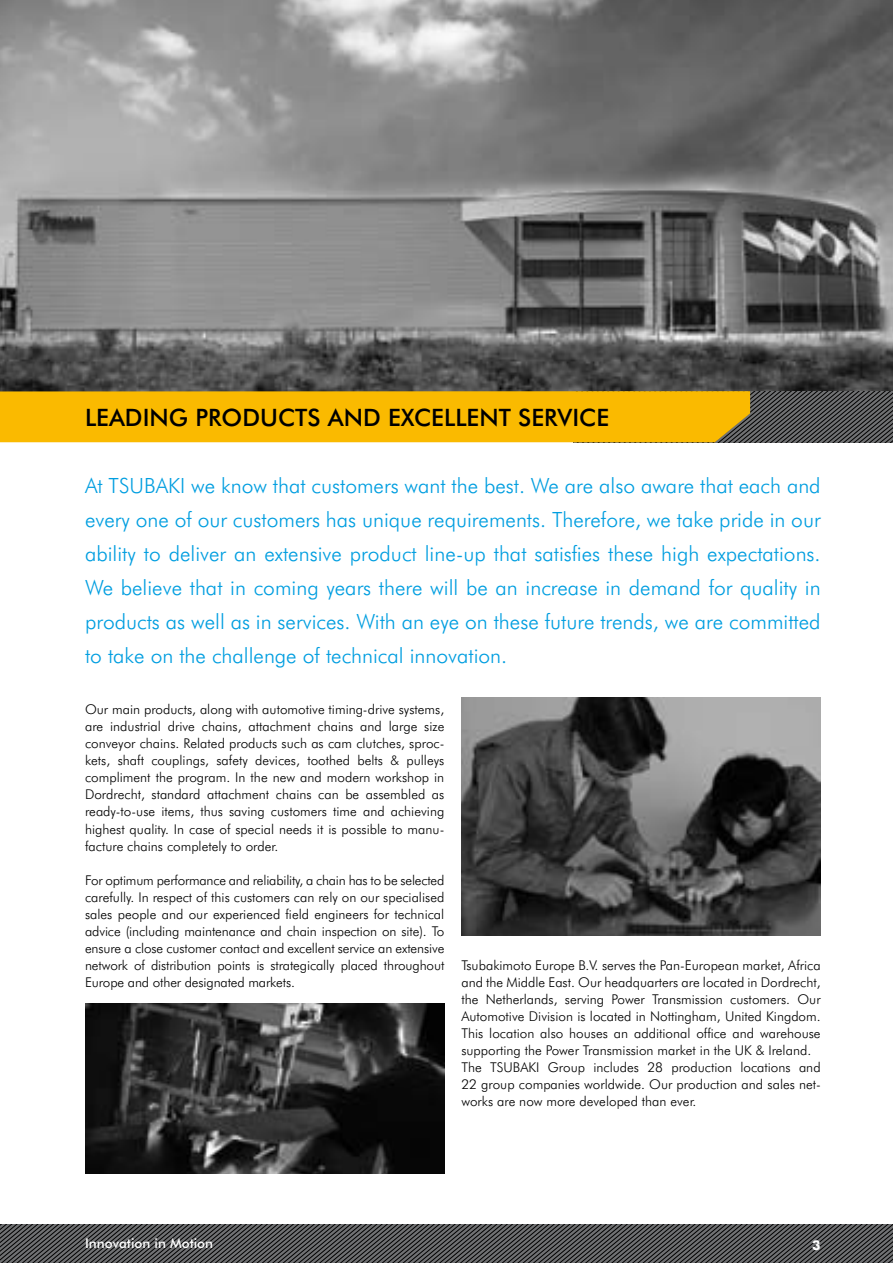
<style>
.page{position:relative;width:893px;height:1263px;background:#fff}
.page>*{position:absolute;margin:0;border:0;box-sizing:border-box;transform-origin:0 0}
.t1{font:500 24px "Futura BT";color:#000}
.t2{font:300 21px/34px "Futura BT";color:#009ee0;text-align:justify}
.t3{font:300 13.5px/17px "Futura BT";color:#000}
.t4{font:500 13.5px "Futura BT";color:#fff}
.t5{font:700 13.5px "Futura BT";color:#fff}
</style>
<div class="page">
<svg style="left:0;top:1225px;width:893px;height:38px;background:#4e4e50"></svg>
<img style="left:85px;top:1003px;width:359px;height:171px">
<img style="left:0;top:0;width:893px;height:391px">
<svg style="left:0;top:391px;width:893px;height:51px;background:#dba60e"></svg>
<img style="left:461px;top:697px;width:360px;height:238px">
<h1 class="t1" style="left:85px;top:403px;width:526px">LEADI NG PRODUCTS AND EXCELLENT SERVICE</h1>
<p class="t2" style="left:85px;top:469px;width:737px">At TSUBAKI we know that customers want the best. We are also aware that each and every one of our customers has unique requirements. Therefore, we take pride in our ability to deliver an extensive product line-up that satisfies these high expectations.<br>We believe that in coming years there will be an increase in demand for quality in products as well as in services. With an eye on these future trends, we are committed to take on the challenge of technical innovation.</p>
<p class="t3" style="left:85px;top:701px;width:361px">Our main products, along with automotive timing-drive systems, are industrial drive chains, attachment chains and large size conveyor chains. Related products such as cam clutches, sproc&shy;kets, shaft couplings, safety devices, toothed belts &amp; pulleys compliment the program. In the new and modern workshop in Dordrecht, standard attachment chains can be assembled as ready-to-use items, thus saving customers time and achieving highest quality. In case of special needs it is possible to manu&shy;facture chains completely to order.</p>
<p class="t3" style="left:85px;top:871px;width:361px;text-align:justify">For optimum performance and reliability, a chain has to be selected carefully. In respect of this customers can rely on our specialised sales people and our experienced field engineers for technical advice (including maintenance and chain inspection on site). To ensure a close customer contact and excellent service an extensive network of distribution points is strategically placed throughout Europe and other designated markets.</p>
<p class="t3" style="left:461px;top:956px;width:361px">Tsubakimoto Europe B.V. serves the Pan-European market, Africa and the Middle East. Our headquarters are located in Dordrecht, the Netherlands, serving Power Transmission customers. Our Automotive Division is located in Nottingham, United Kingdom.<br>This location also houses an additional office and warehouse supporting the Power Transmission market in the UK &amp; Ireland.<br>The TSUBAKI Group includes 28 production locations and 22 group companies worldwide. Our production and sales net&shy;works are now more developed than ever.</p>
<p class="t4" style="left:85px;top:1235px;width:130px">INNOVATION IN MOTION</p>
<p class="t5" style="left:812px;top:1237px;width:10px">3</p>
</div>
